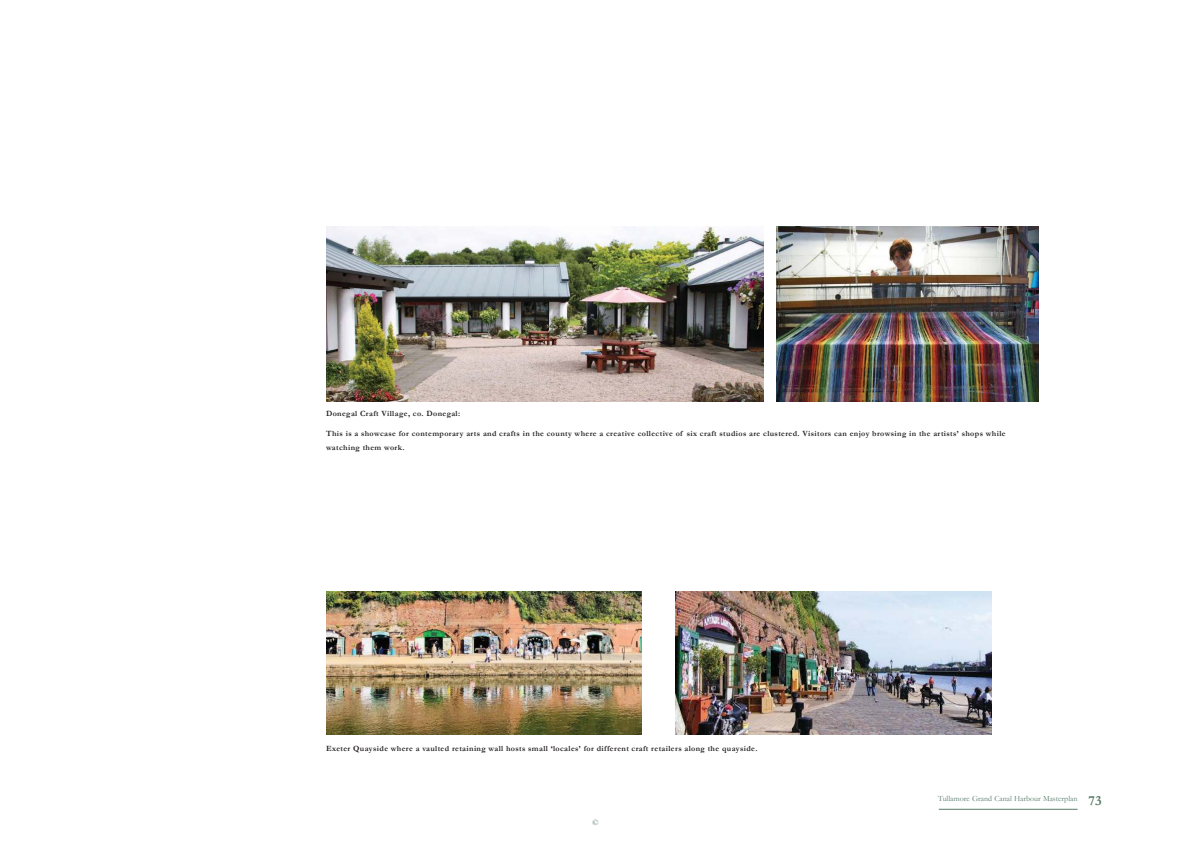
<style>
.page{position:relative;width:1191px;height:842px;background:#fff}
.page>*{position:absolute;margin:0;border:0;box-sizing:border-box;transform-origin:0 0}
.t1{font:700 14px "Garamond";color:#587c69}
.t2{font:700 8px/14px "Garamond";letter-spacing:.05em;color:#221e1f}
.t3{font:8px "Garamond";color:#587c69}
</style>
<div class="page">
<hr style="left:938px;top:809px;width:139px;height:1px;background:#587c69">
<img style="left:326px;top:226px;width:437px;height:175px">
<img style="left:776px;top:226px;width:263px;height:175px">
<img style="left:676px;top:591px;width:315px;height:144px">
<img style="left:326px;top:591px;width:315px;height:144px">
<p class="t2" style="left:326px;top:407px;width:136px">Donegal Craft Village, co. Donegal:</p>
<p class="t2" style="left:326px;top:427px;width:681px">This is a showcase for contemporary arts and crafts in the county where a creative collective of six craft studios are clustered. Visitors can enjoy browsing in the artists’ shops while watching them work.</p>
<p class="t2" style="left:326px;top:743px;width:433px">Exeter Quayside where a vaulted retaining wall hosts small ‘locales’ for different craft retailers along the quayside.</p>
<p class="t3" style="left:592px;top:817px;width:8px">©</p>
<p class="t3" style="left:938px;top:796px;width:141px">Tullamore Grand Canal Harbour Masterplan</p>
<h1 class="t1" style="left:1088px;top:796px;width:15px">73</h1>
</div>
